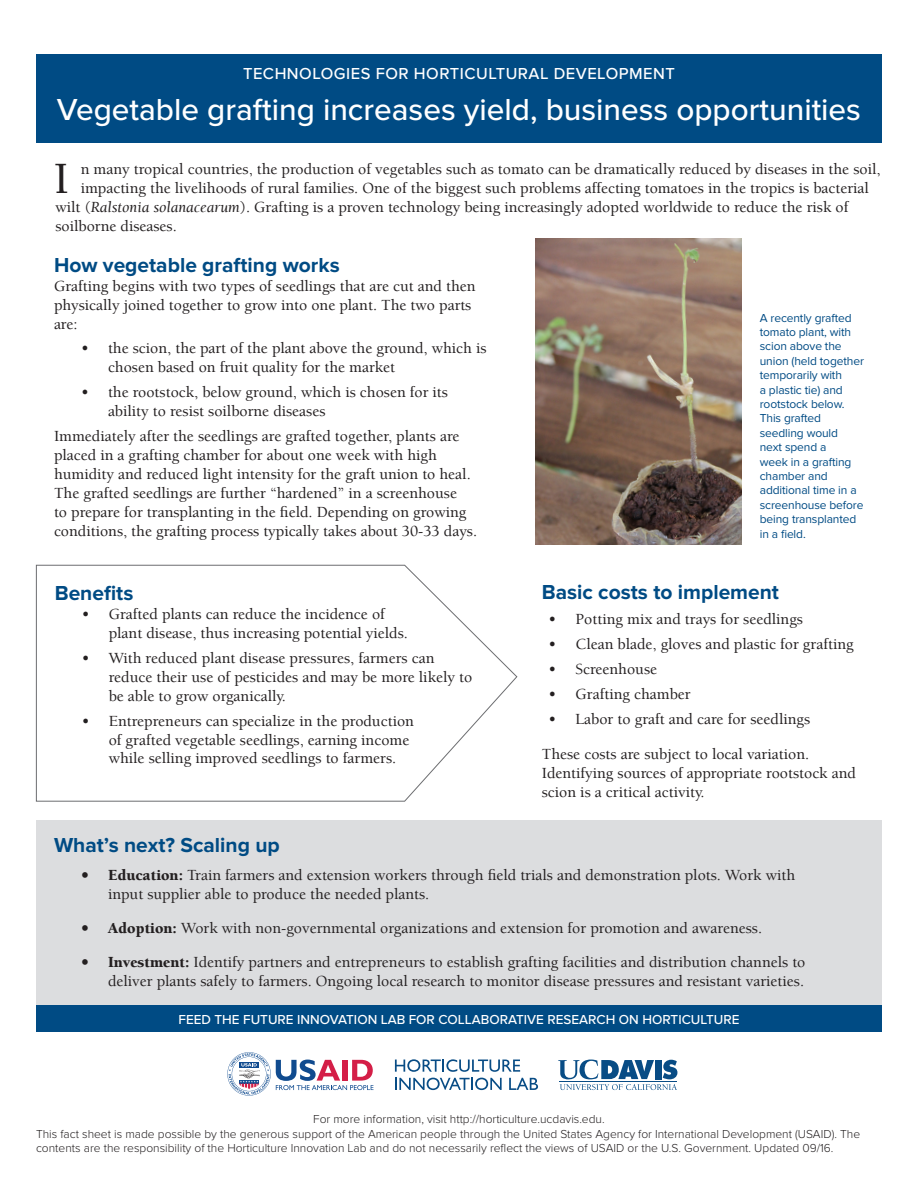
<style>
.page{position:relative;width:918px;height:1188px;background:#fff}
.page>*{position:absolute;margin:0;border:0;box-sizing:border-box;transform-origin:0 0}
.Paragraph_Style_1{font:500 45.45px "Berkeley UC Davis";color:#231f20}
.hed{font:500 31.5px "Proxima Nova";color:#fff}
.hed-2{font:700 21px "Proxima Nova";color:#004b84}
.hed-3{font:500 16.5px "Proxima Nova";letter-spacing:.03em;color:#fff}
.Paragraph_Style_1-2{font:500 15.75px/18.9px "Berkeley UC Davis";color:#231f20}
.t1{font:500 13.5px "Proxima Nova";color:#fff}
.t2{font:300 12px/14.4px "Proxima Nova";color:#231f20}
.t3{font:12px/14.4px "Proxima Nova";letter-spacing:-.01em;color:#004b84}
.s1{font-style:italic}
.s2{font-weight:900}
</style>
<div class="page">
<div style="left:36px;top:54px;width:846px;height:88px;background:#004b84"></div>
<svg style="left:36px;top:564px;width:482px;height:238px"></svg>
<img style="left:536px;top:239px;width:206px;height:306px">
<div style="left:36px;top:820px;width:846px;height:186px;background:#dcdddf"></div>
<div style="left:36px;top:1005px;width:846px;height:27px;background:#004b84"></div>
<svg style="left:395px;top:1059px;width:125px;height:13px"></svg>
<svg style="left:395px;top:1078px;width:107px;height:12px"></svg>
<svg style="left:509px;top:1078px;width:29px;height:12px"></svg>
<svg style="left:227px;top:1052px;width:147px;height:44px"></svg>
<svg style="left:558px;top:1059px;width:119px;height:31px"></svg>
<p class="hed-3" style="left:243px;top:64px;width:433px">TECHNOLOGIES FOR HORTICULTURAL DEVELOPMENT</p>
<p class="hed" style="left:57px;top:91px;width:806px">Vegetable grafting increases yield, business opportunities</p>
<p class="Paragraph_Style_1" style="left:54px;top:151px;width:17px">I</p>
<p class="Paragraph_Style_1-2" style="left:81px;top:159px;width:801px">n many tropical countries, the production of vegetables such as tomato can be dramatically reduced by diseases in the soil,</p>
<p class="Paragraph_Style_1-2" style="left:81px;top:178px;width:790px">impacting the livelihoods of rural families. One of the biggest such problems affecting tomatoes in the tropics is bacterial</p>
<p class="Paragraph_Style_1-2" style="left:56px;top:197px;width:794px">wilt (<span class="s1">Ralstonia solanacearum</span>). Grafting is a proven technology being increasingly adopted worldwide to reduce the risk of</p>
<p class="Paragraph_Style_1-2" style="left:56px;top:216px;width:123px">soilborne diseases.</p>
<p class="hed-2" style="left:54px;top:253px;width:287px">How vegetable grafting works</p>
<p class="Paragraph_Style_1-2" style="left:54px;top:276px;width:423px">Grafting begins with two types of seedlings that are cut and then physically joined together to grow into one plant. The two parts are:</p>
<p class="Paragraph_Style_1-2" style="left:108px;top:339px;width:380px;text-indent:-27px">• the scion, the part of the plant above the ground, which is chosen based on fruit quality for the market</p>
<p class="Paragraph_Style_1-2" style="left:108px;top:383px;width:342px;text-indent:-27px">• the rootstock, below ground, which is chosen for its ability to resist soilborne diseases</p>
<p class="Paragraph_Style_1-2" style="left:54px;top:426px;width:425px">Immediately after the seedlings are grafted together, plants are placed in a grafting chamber for about one week with high humidity and reduced light intensity for the graft union to heal.<br>The grafted seedlings are further “hardened” in a screenhouse<br>to prepare for transplanting in the field. Depending on growing conditions, the grafting process typically takes about 30-33 days.</p>
<p class="hed-2" style="left:55px;top:581px;width:80px">Benefits</p>
<p class="Paragraph_Style_1-2" style="left:109px;top:604px;width:301px;text-indent:-27px">• Grafted plants can reduce the incidence of plant disease, thus increasing potential yields.</p>
<p class="Paragraph_Style_1-2" style="left:109px;top:648px;width:365px;text-indent:-27px">• With reduced plant disease pressures, farmers can reduce their use of pesticides and may be more likely to be able to grow organically.</p>
<p class="Paragraph_Style_1-2" style="left:109px;top:711px;width:307px;text-indent:-27px">• Entrepreneurs can specialize in the production of grafted vegetable seedlings, earning income while selling improved seedlings to farmers.</p>
<p class="t3" style="left:760px;top:311px;width:106px">A recently grafted tomato plant, with scion above the union (held together temporarily with<br>a plastic tie) and rootstock below.<br>This grafted seedling would<br>next spend a<br>week in a grafting chamber and additional time in a screenhouse before being transplanted in a field.</p>
<p class="hed-2" style="left:542px;top:580px;width:239px">Basic costs to implement</p>
<p class="Paragraph_Style_1-2" style="left:549px;top:610px;width:256px">• Potting mix and trays for seedlings</p>
<p class="Paragraph_Style_1-2" style="left:549px;top:635px;width:307px">• Clean blade, gloves and plastic for grafting</p>
<p class="Paragraph_Style_1-2" style="left:549px;top:660px;width:110px">• Screenhouse</p>
<p class="Paragraph_Style_1-2" style="left:549px;top:684px;width:144px">• Grafting chamber</p>
<p class="Paragraph_Style_1-2" style="left:549px;top:709px;width:263px">• Labor to graft and care for seedlings</p>
<p class="Paragraph_Style_1-2" style="left:542px;top:745px;width:316px">These costs are subject to local variation.<br>Identifying sources of appropriate rootstock and scion is a critical activity.</p>
<p class="hed-2" style="left:54px;top:833px;width:227px">What’s next? Scaling up</p>
<p class="Paragraph_Style_1-2" style="left:108px;top:865px;width:689px;text-indent:-27px"><span class="s2">• Education:</span> Train farmers and extension workers through field trials and demonstration plots. Work with input supplier able to produce the needed plants.</p>
<p class="Paragraph_Style_1-2" style="left:81px;top:918px;width:683px"><span class="s2">• Adoption:</span> Work with non-governmental organizations and extension for promotion and awareness.</p>
<p class="Paragraph_Style_1-2" style="left:81px;top:952px;width:726px;text-align:right"><span class="s2">• Investment:</span> Identify partners and entrepreneurs to establish grafting facilities and distribution channels to deliver plants safely to farmers. Ongoing local research to monitor disease pressures and resistant varieties.</p>
<p class="t1" style="left:179px;top:1012px;width:562px">FEED THE FUTURE INNOVATION LAB FOR COLLABORATIVE RESEARCH ON HORTICULTURE</p>
<p class="t2" style="left:313px;top:1112px;width:293px">For more information, visit http://horticulture.ucdavis.edu.</p>
<p class="t2" style="left:36px;top:1127px;width:826px">This fact sheet is made possible by the generous support of the American people through the United States Agency for International Development (USAID). The contents are the responsibility of the Horticulture Innovation Lab and do not necessarily reflect the views of USAID or the U.S. Government. Updated 09/16.</p>
</div>
